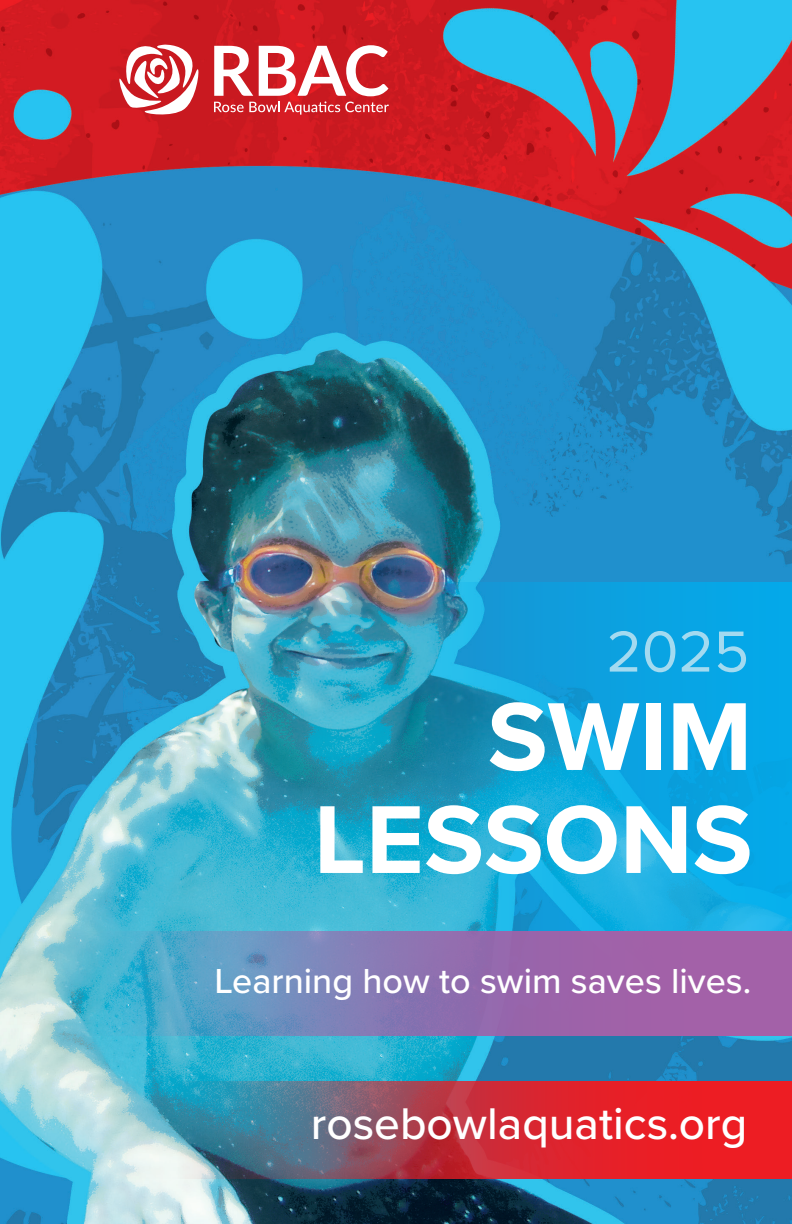
<style>
.page{position:relative;width:792px;height:1224px;background:#fff}
.page>*{position:absolute;margin:0;border:0;box-sizing:border-box;transform-origin:0 0}
.t1{font:700 100px/103px "Proxima Nova";color:#fff;text-align:right}
.t2{font:60px "Proxima Nova";color:#a3daf0}
.t3{font:500 46px "Proxima Nova";color:#fff}
.t4{font:500 36px "Proxima Nova";color:#fff}
</style>
<div class="page">
<img style="left:0;top:0;width:792px;height:1224px">
<svg style="left:328px;top:582px;width:464px;height:349px;background:#19a4d5"></svg>
<svg style="left:35px;top:931px;width:757px;height:105px;background:#8381b7"></svg>
<svg style="left:126px;top:1081px;width:666px;height:98px;background:#ab4c5a"></svg>
<svg style="left:118px;top:41px;width:82px;height:76px"></svg>
<svg style="left:214px;top:45px;width:175px;height:70px"></svg>
<h2 class="t2" style="left:607px;top:607px;width:144px">2025</h2>
<h1 class="t1" style="left:314px;top:683px;width:440px">SWIM<br>LESSONS</h1>
<p class="t4" style="left:214px;top:955px;width:538px">Learning how to swim saves lives.</p>
<p class="t3" style="left:311px;top:1089px;width:438px">rosebowlaquatics.org</p>
</div>
